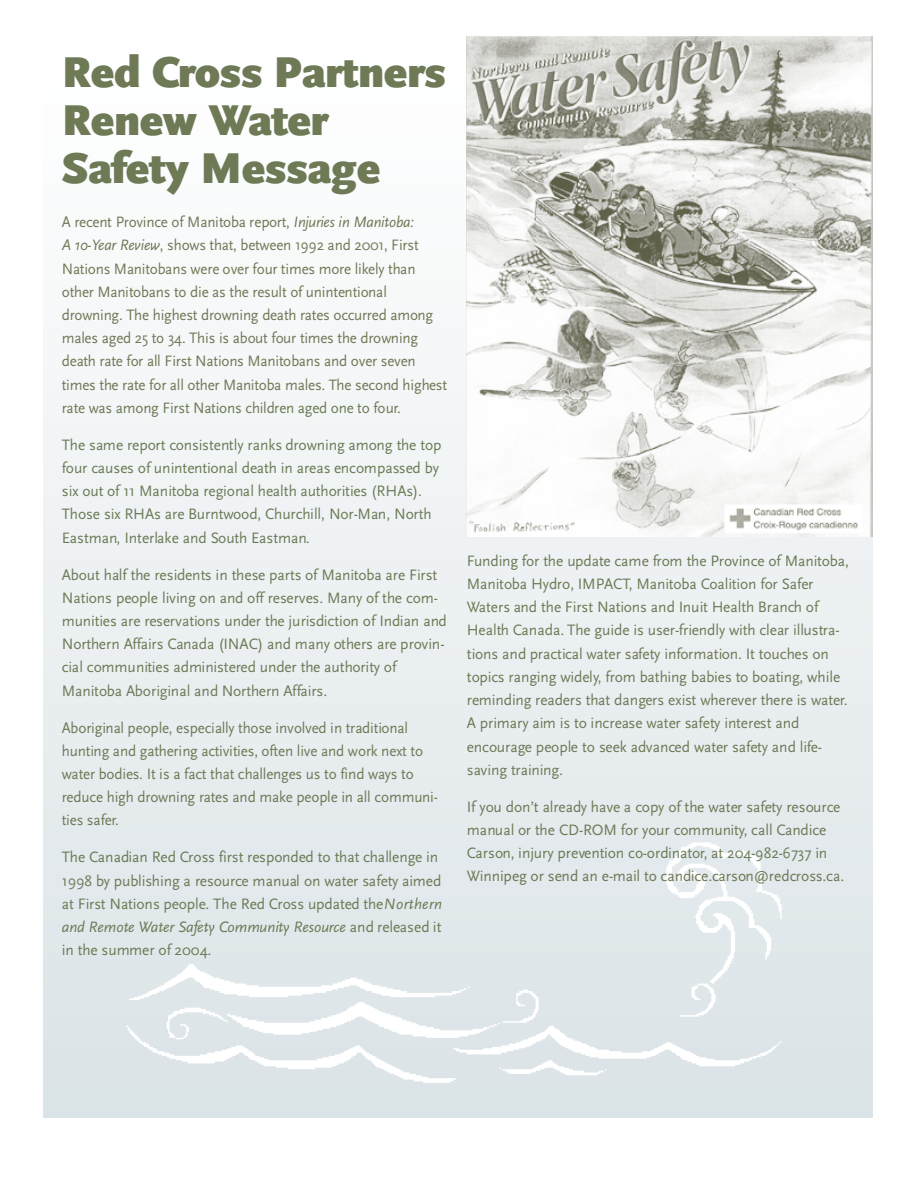
<style>
.page{position:relative;width:918px;height:1188px;background:#fff}
.page>*{position:absolute;margin:0;border:0;box-sizing:border-box;transform-origin:0 0}
.t1{font:900 45px/48px "Scala Sans";letter-spacing:-.015em;color:#6e7956}
.t2{font:15.75px/23.2px "Scala Sans";color:#6e7956}
.t3{font:15.75px/23.2px "Scala Sans";color:#6e7956;scale:.96 1}
.s1{font-style:italic}
</style>
<div class="page">
<svg style="left:126px;top:842px;width:656px;height:241px;background:#e2e9ec"></svg>
<img style="left:466px;top:36px;width:407px;height:501px">
<h1 class="t1" style="left:62px;top:53px;width:385px">Red Cross Partners<br>Renew Wa te r<br>Safety Message</h1>
<p class="t3" style="left:62px;top:212px;width:403px">A recent Province of Manitoba report, <span class="s1">Injuries in Manitoba:<br>A 10-Year Review</span>, shows that, between 1992 and 2001, First Nations Manitobans were over four times more likely than other Manitobans to die as the result of unintentional drowning. The highest drowning death rates occurred among males aged 25 to 34. This is about four times the drowning death rate for all First Nations Manitobans and over seven times the rate for all other Manitoba males. The second highest rate was among First Nations children aged one to four.</p>
<p class="t2" style="left:62px;top:435px;width:381px">The same report consistently ranks drowning among the top four causes of unintentional death in areas encompassed by six out of 11 Manitoba regional health authorities (RHAs).<br>Those six RHAs are Burntwood, Churchill, Nor-Man, North Eastman, Interlake and South Eastman.</p>
<p class="t2" style="left:62px;top:564px;width:386px">About half the residents in these parts of Manitoba are First Nations people living on and off reserves. Many of the com&shy;munities are reservations under the jurisdiction of Indian and Northern Affairs Canada (INAC) and many others are provin&shy;cial communities administered under the authority of Manitoba Aboriginal and Northern Affairs.</p>
<p class="t3" style="left:62px;top:717px;width:393px">Aboriginal people, especially those involved in traditional hunting and gathering activities, often live and work next to water bodies. It is a fact that challenges us to find ways to reduce high drowning rates and make people in all communi&shy;ties safer.</p>
<p class="t2" style="left:62px;top:847px;width:382px">The Canadian Red Cross first responded to that challenge in 1998 by publishing a resource manual on water safety aimed at First Nations people. The Red Cross updated the <span class="s1">N o rth e rn and Remote Water Safety Community Resource</span> and released it in the summer of 2004.</p>
<p class="t2" style="left:467px;top:550px;width:384px">Funding for the update came from the Province of Manitoba, Manitoba Hydro, IMPACT, Manitoba Coalition for Safer Waters and the First Nations and Inuit Health Branch of Health Canada. The guide is user-friendly with clear illustra&shy;tions and practical water safety information. It touches on topics ranging widely, from bathing babies to boating, while reminding readers that dangers exist wherever there is water.<br>A primary aim is to increase water safety interest and encourage people to seek advanced water safety and life&shy;saving training.</p>
<p class="t2" style="left:467px;top:796px;width:379px">If you don’t already have a copy of the water safety resource manual or the CD-ROM for your community, call Ca n d ic e Carson, injury prevention co-ordinator, at 204-982-6737 in Winnipeg or send an e-mail to candice.carson@redcross.ca.</p>
</div>
